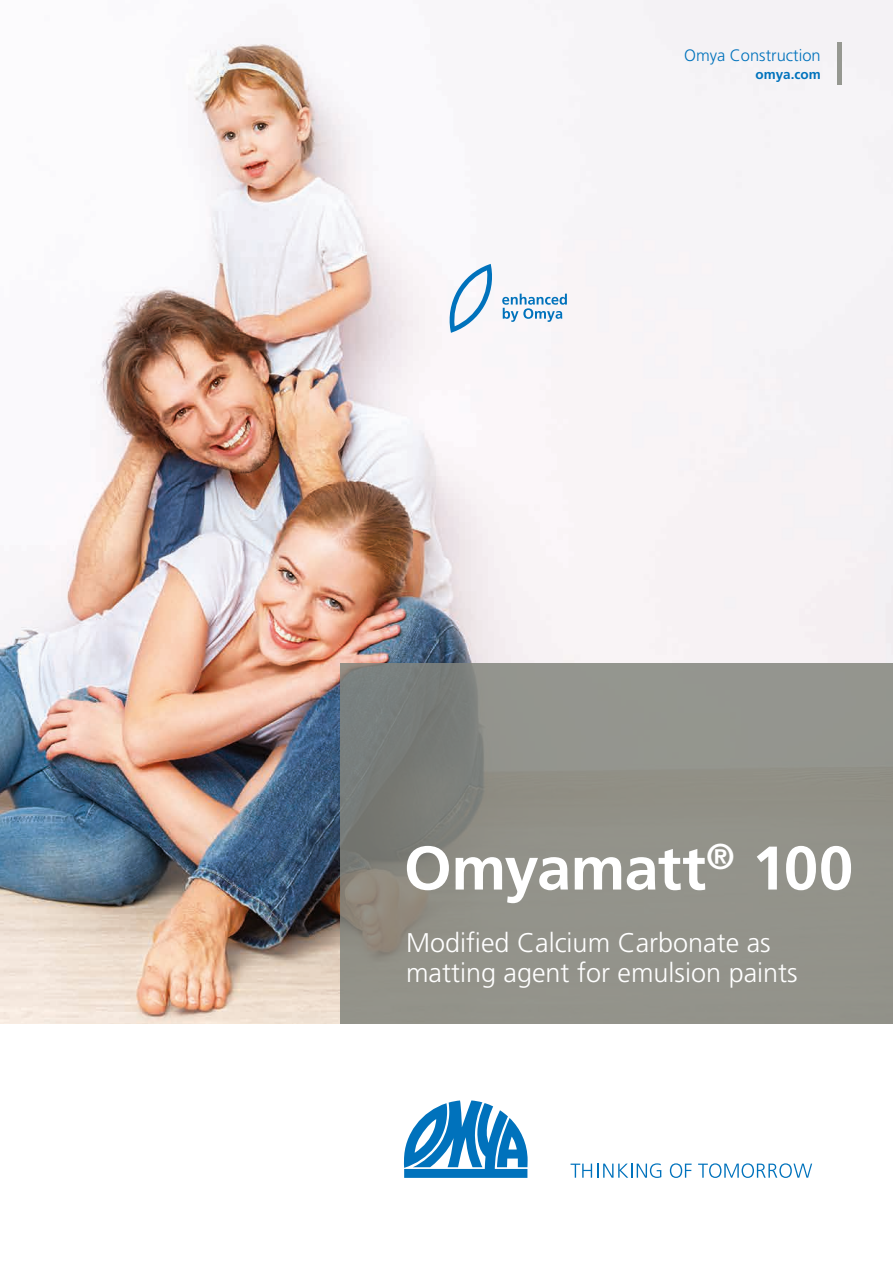
<style>
.page{position:relative;width:893px;height:1263px;background:#fff}
.page>*{position:absolute;margin:0;border:0;box-sizing:border-box;transform-origin:0 0}
.t1{font:700 61.5px "Frutiger LT";letter-spacing:-.01em;color:#fff}
.t2{font:300 27px/30px "Frutiger LT";color:#fff}
.t3{font:300 16.5px "Frutiger LT";color:#0072bc}
.t4{font:700 13.5px "Frutiger LT";color:#0072bc}
</style>
<div class="page">
<img style="left:0;top:0;width:893px;height:1024px">
<svg style="left:340px;top:663px;width:553px;height:361px;background:#8e8f87"></svg>
<hr style="left:838px;top:43px;width:4px;height:42px;background:#969891">
<svg style="left:450px;top:264px;width:43px;height:69px"></svg>
<svg style="left:502px;top:294px;width:65px;height:28px"></svg>
<svg style="left:404px;top:1100px;width:124px;height:78px"></svg>
<svg style="left:571px;top:1163px;width:90px;height:15px"></svg>
<svg style="left:670px;top:1163px;width:22px;height:15px"></svg>
<svg style="left:698px;top:1163px;width:114px;height:15px"></svg>
<p class="t3" style="left:684px;top:46px;width:138px">Omya Construction</p>
<p class="t4" style="left:755px;top:67px;width:67px">omya.com</p>
<h1 class="t1" style="left:404px;top:832px;width:451px">Omyamatt<sup>®</sup> 100</h1>
<p class="t2" style="left:406px;top:928px;width:393px">Modified Calcium Carbonate as matting agent for emulsion paints</p>
</div>
